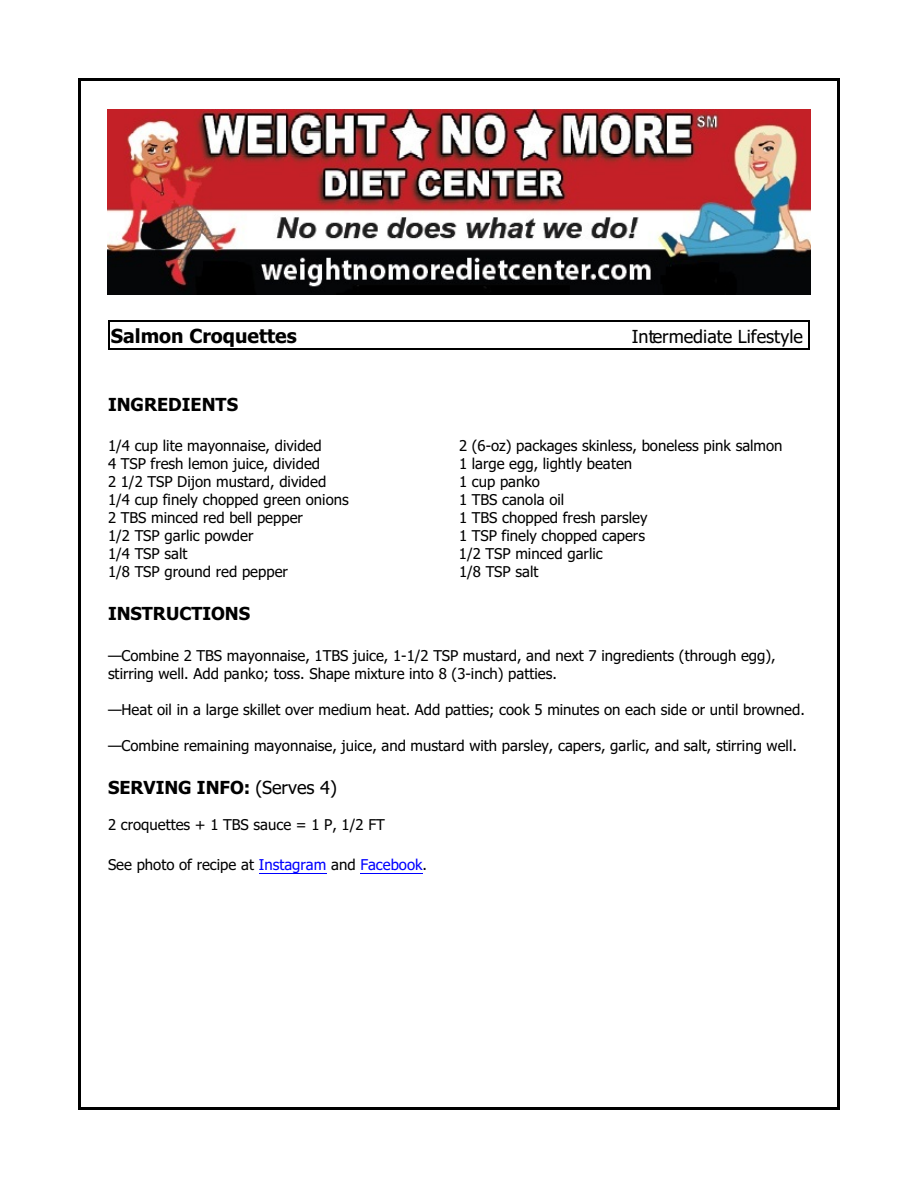
<style>
.page{position:relative;width:918px;height:1188px;background:#fff}
.page>*{position:absolute;margin:0;border:0;box-sizing:border-box;transform-origin:0 0}
.t1{font:700 19.5px "Tahoma";color:#000}
.t2{font:700 18px "Tahoma";color:#000}
.t3{font:18px "Tahoma";color:#000}
.t4{font:15px/18px "Tahoma";color:#000}
.s1{font-weight:400}
.s2{color:#00f}
</style>
<div class="page">
<hr style="left:78px;top:78px;width:3px;height:1032px;background:#000">
<hr style="left:837px;top:78px;width:3px;height:1032px;background:#000">
<hr style="left:78px;top:78px;width:762px;height:3px;background:#000">
<hr style="left:78px;top:1107px;width:762px;height:3px;background:#000">
<img style="left:108px;top:110px;width:702px;height:185px">
<svg style="left:108px;top:322px;width:1px;height:26px"></svg>
<hr style="left:808px;top:320px;width:2px;height:29px;background:#000">
<hr style="left:108px;top:320px;width:701px;height:2px;background:#000">
<hr style="left:108px;top:348px;width:701px;height:1px;background:#000">
<hr style="left:259px;top:873px;width:68px;height:1px;background:#00f">
<hr style="left:360px;top:873px;width:63px;height:1px;background:#00f">
<h1 class="t1" style="left:111px;top:328px;width:187px">Salmon Croquettes</h1>
<p class="t3" style="left:632px;top:329px;width:173px">Intermediate Lifestyle</p>
<p class="t2" style="left:108px;top:397px;width:132px">INGREDIENTS</p>
<p class="t4" style="left:108px;top:438px;width:215px">1/4 cup lite mayonnaise, divided</p>
<p class="t4" style="left:459px;top:438px;width:325px">2 (6-oz) packages skinless, boneless pink salmon</p>
<p class="t4" style="left:108px;top:456px;width:214px">4 TSP fresh lemon juice, divided</p>
<p class="t4" style="left:459px;top:456px;width:175px">1 large egg, lightly beaten</p>
<p class="t4" style="left:108px;top:474px;width:220px">2 1/2 TSP Dijon mustard, divided</p>
<p class="t4" style="left:459px;top:474px;width:82px">1 cup panko</p>
<p class="t4" style="left:108px;top:492px;width:242px">1/4 cup finely chopped green onions</p>
<p class="t4" style="left:459px;top:492px;width:107px">1 TBS canola oil</p>
<p class="t4" style="left:108px;top:510px;width:196px">2 TBS minced red bell pepper</p>
<p class="t4" style="left:459px;top:510px;width:190px">1 TBS chopped fresh parsley</p>
<p class="t4" style="left:108px;top:528px;width:147px">1/2 TSP garlic powder</p>
<p class="t4" style="left:459px;top:528px;width:188px">1 TSP finely chopped capers</p>
<p class="t4" style="left:108px;top:546px;width:81px">1/4 TSP salt</p>
<p class="t4" style="left:459px;top:546px;width:145px">1/2 TSP minced garlic</p>
<p class="t4" style="left:108px;top:564px;width:181px">1/8 TSP ground red pepper</p>
<p class="t4" style="left:459px;top:564px;width:81px">1/8 TSP salt</p>
<p class="t2" style="left:108px;top:607px;width:144px">INSTRUCTIONS</p>
<p class="t4" style="left:108px;top:648px;width:669px">—Combine 2 TBS mayonnaise, 1TBS juice, 1-1/2 TSP mustard, and next 7 ingredients (through egg), stirring well. Add panko; toss. Shape mixture into 8 (3-inch) patties.</p>
<p class="t4" style="left:108px;top:702px;width:698px">—Heat oil in a large skillet over medium heat. Add patties; cook 5 minutes on each side or until browned.</p>
<p class="t4" style="left:108px;top:738px;width:690px">—Combine remaining mayonnaise, juice, and mustard with parsley, capers, garlic, and salt, stirring well.</p>
<p class="t2" style="left:108px;top:780px;width:230px">SERVING INFO: <span class="s1">(Serves 4)</span></p>
<p class="t4" style="left:108px;top:817px;width:278px">2 croquettes + 1 TBS sauce = 1 P, 1/2 FT</p>
<p class="t4" style="left:108px;top:857px;width:321px">See photo of recipe at <span class="s2">Instagram</span> and <span class="s2">Facebook</span>.</p>
</div>
